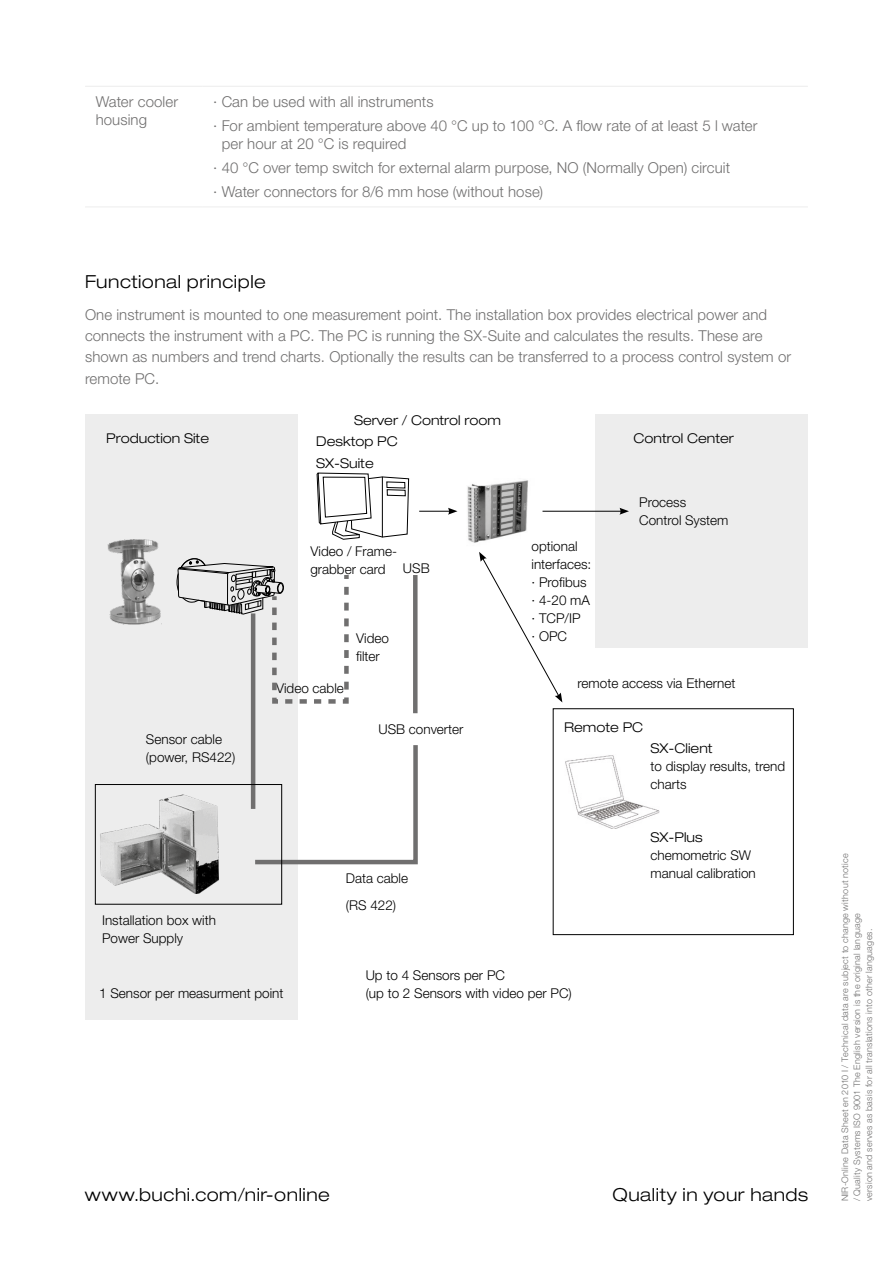
<style>
.page{position:relative;width:893px;height:1263px;background:#fff}
.page>*{position:absolute;margin:0;border:0;box-sizing:border-box;transform-origin:0 0}
.Titel_Theme{font:300 expanded 18px "Helvetica Neue LT Std";letter-spacing:.03em;color:#000}
.Body_text_left{font:300 15px/21.3px "Helvetica Neue LT Std";letter-spacing:.005em;color:#706f6f}
.Table_content_left{font:300 15px/18px "Helvetica Neue LT Std";letter-spacing:.005em;color:#706f6f}
.Picture_content{font:300 13.5px/18px "Helvetica Neue LT Std";color:#000}
.Picture_content-2{font:300 expanded 13.5px "Helvetica Neue LT Std";color:#000}
.Barcode{font:300 9px/12px "Helvetica Neue LT Std";letter-spacing:.03em;color:#706f6f}
.s1{font-stretch:expanded}
</style>
<div class="page">
<hr style="left:203px;top:86px;width:605px;height:1px;background:#ededed">
<hr style="left:203px;top:207px;width:605px;height:1px;background:#ededed">
<hr style="left:85px;top:86px;width:118px;height:1px;background:#ededed">
<hr style="left:85px;top:207px;width:118px;height:1px;background:#ededed">
<div style="left:85px;top:414px;width:213px;height:606px;background:#ededed"></div>
<div style="left:595px;top:414px;width:213px;height:234px;background:#ededed"></div>
<img style="left:107px;top:539px;width:55px;height:86px">
<img style="left:94px;top:788px;width:125px;height:106px">
<img style="left:457px;top:480px;width:71px;height:63px">
<hr style="left:251px;top:613px;width:4px;height:196px;background:#706f6f">
<svg style="left:177px;top:559px;width:172px;height:147px"></svg>
<hr style="left:542px;top:511px;width:80px;height:1px;background:#000">
<svg style="left:619px;top:508px;width:10px;height:7px"></svg>
<hr style="left:419px;top:511px;width:31px;height:1px;background:#000">
<svg style="left:448px;top:508px;width:9px;height:7px"></svg>
<img style="left:565px;top:755px;width:95px;height:74px">
<div style="left:553px;top:708px;width:241px;height:227px;border:1px solid #000"></div>
<svg style="left:255px;top:741px;width:163px;height:125px"></svg>
<div style="left:413px;top:575px;width:5px;height:138px;background:#706f6f"></div>
<svg style="left:479px;top:552px;width:83px;height:150px"></svg>
<div style="left:95px;top:784px;width:187px;height:120px;border:1px solid #000"></div>
<svg style="left:316px;top:472px;width:93px;height:68px"></svg>
<p class="Table_content_left" style="left:96px;top:92px;width:84px">Water cooler housing</p>
<p class="Table_content_left" style="left:213px;top:92px;width:222px">· Can be used with all instruments</p>
<p class="Table_content_left" style="left:222px;top:116px;width:537px;text-indent:-8px">· For ambient temperature above 40 °C up to 100 °C. A flow rate of at least 5 l water per hour at 20 °C is required</p>
<p class="Table_content_left" style="left:213px;top:158px;width:518px">· 40 °C over temp switch for external alarm purpose, NO (Normally Open) circuit</p>
<p class="Table_content_left" style="left:213px;top:182px;width:331px">· Water connectors for 8/6 mm hose (without hose)</p>
<p class="Titel_Theme" style="left:85px;top:271px;width:182px">Functional principle</p>
<p class="Body_text_left" style="left:85px;top:303px;width:708px">One instrument is mounted to one measurement point. The installation box provides electrical power and connects the instrument with a PC. The PC is running the SX-Suite and calculates the results. These are shown as numbers and trend charts. Optionally the results can be transferred to a process control system or remote PC.</p>
<p class="Picture_content-2" style="left:106px;top:431px;width:104px">Production Site</p>
<p class="Picture_content" style="left:146px;top:730px;width:91px">Sensor cable (power, RS422)</p>
<p class="Picture_content" style="left:102px;top:911px;width:115px">Installation box with<br>Power Supply</p>
<p class="Picture_content-2" style="left:354px;top:412px;width:149px">Server / Control room</p>
<p class="Picture_content-2" style="left:316px;top:433px;width:83px">Desktop PC</p>
<p class="Picture_content-2" style="left:316px;top:455px;width:59px">SX-Suite</p>
<p class="Picture_content" style="left:310px;top:541px;width:88px">Video / Frame&shy;grabber card</p>
<p class="Picture_content" style="left:403px;top:559px;width:28px">USB</p>
<p class="Picture_content" style="left:276px;top:679px;width:69px">Video cable</p>
<p class="Picture_content" style="left:356px;top:629px;width:34px">Video filter</p>
<p class="Picture_content" style="left:378px;top:719px;width:87px">USB converter</p>
<p class="Picture_content" style="left:346px;top:869px;width:64px">Data cable</p>
<p class="Picture_content" style="left:346px;top:896px;width:52px">(RS 422)</p>
<p class="Picture_content" style="left:366px;top:966px;width:141px">Up to 4 Sensors per PC</p>
<p class="Picture_content-2" style="left:634px;top:431px;width:102px">Control Center</p>
<p class="Picture_content" style="left:531px;top:537px;width:61px">optional interfaces: · Profibus · 4-20 mA · TCP/IP<br>· OPC</p>
<p class="Picture_content" style="left:639px;top:493px;width:91px">Process<br>Control System</p>
<p class="Picture_content" style="left:578px;top:673px;width:159px">remote access via Ethernet</p>
<p class="Picture_content-2" style="left:564px;top:719px;width:81px">Remote PC</p>
<p class="Picture_content" style="left:651px;top:739px;width:136px"><span class="s1">SX-Client<br></span>to display results, trend charts</p>
<p class="Picture_content" style="left:651px;top:828px;width:107px"><span class="s1">SX-Plus </span>chemometric SW manual calibration</p>
<p class="Picture_content" style="left:99px;top:984px;width:186px">1 Sensor per measurment point</p>
<p class="Picture_content" style="left:366px;top:984px;width:208px">(up to 2 Sensors with video per PC)</p>
<h1 class="Titel_Theme" style="left:85px;top:1184px;width:247px">www.buchi.com/nir-online</h1>
<h1 class="Titel_Theme" style="left:612px;top:1184px;width:197px">Quality in your hands</h1>
<p class="Barcode" style="left:839px;top:1201px;width:349px;rotate:-90deg">NIR-Online Data Sheet en 2010 I / Technical data are subject to change without notice / Quality Systems ISO 9001 The English version is the original language<br>version and serves as basis for all translations into other languages.</p>
</div>
